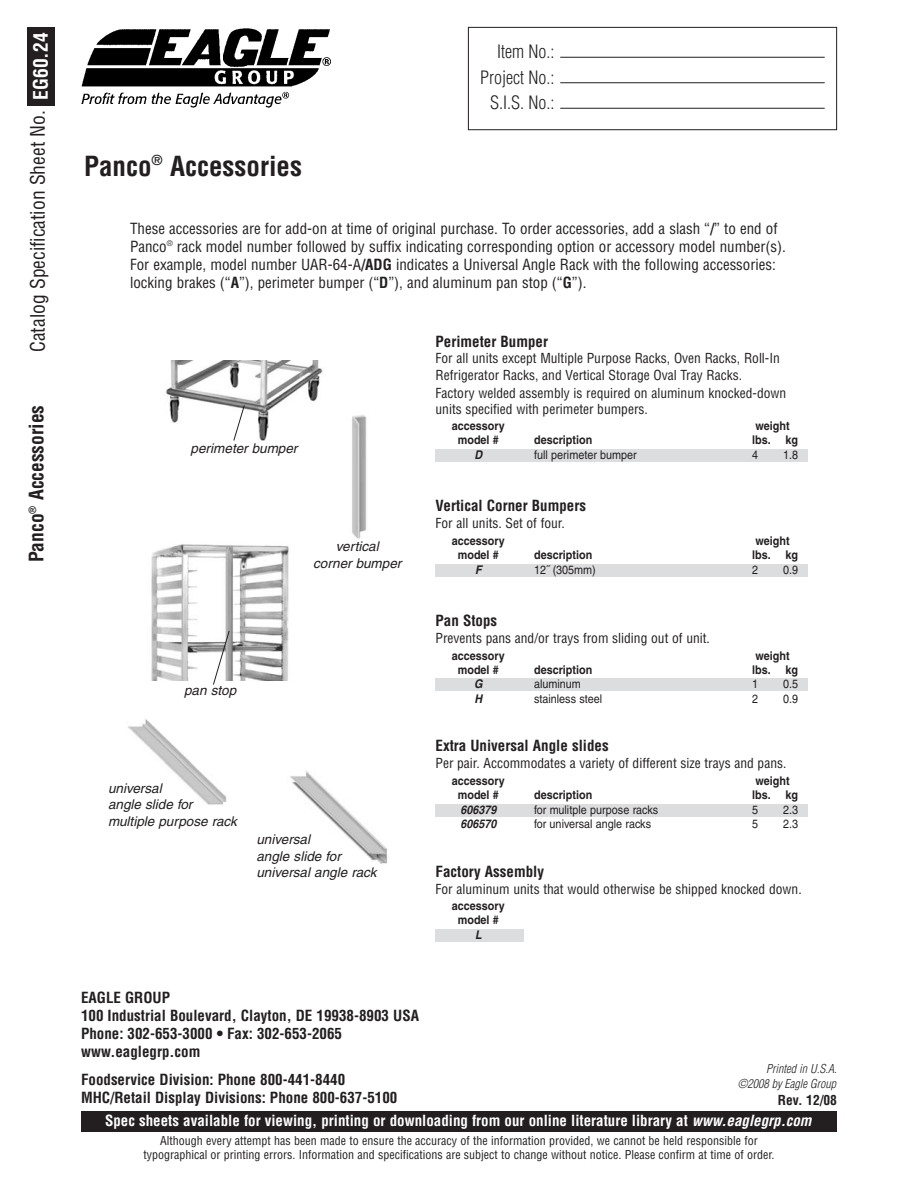
<style>
.page{position:relative;width:918px;height:1188px;background:#fff}
.page>*{position:absolute;margin:0;border:0;box-sizing:border-box;transform-origin:0 0}
.t1{font:700 condensed 27px "Helvetica";color:#231f20}
.t2{font:condensed 19.5px "Helvetica";color:#231f20}
.t3{font:700 condensed 19.5px "Helvetica";color:#231f20}
.t4{font:300 condensed 18px/25.5px "Helvetica";color:#231f20;text-align:right}
.t5{font:condensed 15px/18px "Helvetica";color:#231f20}
.t6{font:700 condensed 15px/18px "Helvetica";color:#231f20}
.t7{font:700 condensed 15px "Helvetica";color:#fff}
.t8{font:condensed 13.5px/16.2px "Helvetica";color:#231f20}
.t9{font:italic 13.5px/16.2px "Helvetica";color:#231f20}
.t10{font:700 condensed 13.5px "Helvetica";color:#231f20}
.t11{font:condensed 12px/13.5px "Helvetica";color:#231f20;text-align:center}
.t12{font:700 12px/14.4px "Helvetica";color:#231f20;text-align:center;scale:.9 1}
.t13{font:12px "Helvetica";color:#231f20;scale:.9 1}
.t14{font:italic 300 condensed 12px "Helvetica";color:#231f20}
.t15{font:italic 700 12px "Helvetica";color:#231f20;scale:.9 1}
.s1{font-weight:700;color:#fff}
.s2{font-weight:700}
.s3{font-style:italic}
</style>
<div class="page">
<div style="left:81px;top:1111px;width:756px;height:21px;background:#231f20"></div>
<img style="left:81px;top:28px;width:250px;height:79px">
<div style="left:27px;top:27px;width:28px;height:78px;background:#231f20"></div>
<div style="left:468px;top:27px;width:369px;height:103px;border:1px solid #231f20"></div>
<hr style="left:560px;top:82px;width:265px;height:1px;background:#231f20">
<hr style="left:560px;top:57px;width:265px;height:1px;background:#231f20">
<hr style="left:560px;top:108px;width:265px;height:1px;background:#231f20">
<div style="left:436px;top:449px;width:372px;height:13px;background:#dcdddf"></div>
<div style="left:436px;top:564px;width:372px;height:13px;background:#dcdddf"></div>
<div style="left:436px;top:678px;width:372px;height:13px;background:#dcdddf"></div>
<div style="left:436px;top:804px;width:372px;height:13px;background:#dcdddf"></div>
<div style="left:436px;top:929px;width:88px;height:13px;background:#dcdddf"></div>
<img style="left:352px;top:415px;width:15px;height:124px">
<img style="left:166px;top:360px;width:157px;height:81px">
<svg style="left:233px;top:404px;width:12px;height:37px"></svg>
<img style="left:290px;top:770px;width:97px;height:94px">
<img style="left:128px;top:719px;width:99px;height:86px">
<img style="left:151px;top:544px;width:138px;height:137px">
<svg style="left:212px;top:630px;width:18px;height:55px"></svg>
<h2 class="t2" style="left:27px;top:352px;width:321px;rotate:-90deg">Catalog Specification Sheet No. <span class="s1">EG60.24</span></h2>
<h2 class="t3" style="left:25px;top:562px;width:159px;rotate:-90deg">Panco<sup>®</sup> Accessories</h2>
<h1 class="t1" style="left:84px;top:150px;width:220px">Panco<sup>®</sup> Accessories</h1>
<h3 class="t4" style="left:480px;top:39px;width:76px">Item No.:<br>Project No.:<br>S.I.S. No.:</h3>
<p class="t5" style="left:130px;top:220px;width:657px">These accessories are for add-on at time of original purchase. To order accessories, add a slash “<span class="s2">/</span>” to end of Panco<sup>®</sup> rack model number followed by suffix indicating corresponding option or accessory model number(s).<br>For example, model number UAR-64-A<span class="s2">/ADG</span> indicates a Universal Angle Rack with the following accessories: locking brakes (“<span class="s2">A</span>”), perimeter bumper (“<span class="s2">D</span>”), and aluminum pan stop (“<span class="s2">G</span>”).</p>
<p class="t9" style="left:191px;top:442px;width:108px">perimeter bumper</p>
<p class="t9" style="left:313px;top:540px;width:90px;text-align:center">vertical<br>corner bumper</p>
<p class="t9" style="left:184px;top:684px;width:54px">pan stop</p>
<p class="t9" style="left:108px;top:782px;width:130px">universal<br>angle slide for multiple purpose rack</p>
<p class="t9" style="left:256px;top:833px;width:122px">universal<br>angle slide for universal angle rack</p>
<p class="t6" style="left:436px;top:332px;width:114px">Perimeter Bumper</p>
<p class="t8" style="left:436px;top:351px;width:346px">For all units except Multiple Purpose Racks, Oven Racks, Roll-In<br>Refrigerator Racks, and Vertical Storage Oval Tray Racks.</p>
<p class="t8" style="left:436px;top:385px;width:352px">Factory welded assembly is required on aluminum knocked-down units specified with perimeter bumpers.</p>
<p class="t12" style="left:452px;top:420px;width:60px">accessory</p>
<p class="t12" style="left:756px;top:420px;width:40px">weight</p>
<p class="t12" style="left:458px;top:434px;width:47px">model #</p>
<p class="t12" style="left:534px;top:434px;width:66px">description</p>
<p class="t12" style="left:752px;top:434px;width:53px">lbs. kg</p>
<p class="t15" style="left:474px;top:450px;width:10px">D</p>
<p class="t13" style="left:534px;top:450px;width:115px">full perimeter bumper</p>
<p class="t13" style="left:752px;top:450px;width:8px">4</p>
<p class="t13" style="left:783px;top:450px;width:18px">1.8</p>
<p class="t6" style="left:436px;top:497px;width:152px">Vertical Corner Bumpers</p>
<p class="t8" style="left:436px;top:516px;width:131px">For all units. Set of four.</p>
<p class="t12" style="left:452px;top:535px;width:60px">accessory</p>
<p class="t12" style="left:756px;top:535px;width:40px">weight</p>
<p class="t12" style="left:458px;top:549px;width:47px">model #</p>
<p class="t12" style="left:534px;top:549px;width:66px">description</p>
<p class="t12" style="left:752px;top:549px;width:53px">lbs. kg</p>
<p class="t15" style="left:475px;top:565px;width:9px">F</p>
<p class="t13" style="left:534px;top:565px;width:70px">12˝ (305mm)</p>
<p class="t13" style="left:752px;top:565px;width:8px">2</p>
<p class="t13" style="left:783px;top:565px;width:18px">0.9</p>
<p class="t6" style="left:436px;top:612px;width:63px">Pan Stops</p>
<p class="t8" style="left:436px;top:630px;width:276px">Prevents pans and/or trays from sliding out of unit.</p>
<p class="t12" style="left:452px;top:649px;width:60px">accessory</p>
<p class="t12" style="left:756px;top:649px;width:40px">weight</p>
<p class="t12" style="left:458px;top:664px;width:47px">model #</p>
<p class="t12" style="left:534px;top:664px;width:66px">description</p>
<p class="t12" style="left:752px;top:664px;width:53px">lbs. kg</p>
<p class="t15" style="left:474px;top:680px;width:11px">G</p>
<p class="t13" style="left:534px;top:680px;width:53px">aluminum</p>
<p class="t13" style="left:752px;top:680px;width:8px">1</p>
<p class="t13" style="left:783px;top:680px;width:18px">0.5</p>
<p class="t15" style="left:474px;top:694px;width:10px">H</p>
<p class="t13" style="left:534px;top:694px;width:77px">stainless steel</p>
<p class="t13" style="left:752px;top:694px;width:8px">2</p>
<p class="t13" style="left:783px;top:694px;width:18px">0.9</p>
<p class="t6" style="left:436px;top:737px;width:175px">Extra Universal Angle slides</p>
<p class="t8" style="left:436px;top:756px;width:352px">Per pair. Accommodates a variety of different size trays and pans.</p>
<p class="t12" style="left:452px;top:775px;width:60px">accessory</p>
<p class="t12" style="left:756px;top:775px;width:40px">weight</p>
<p class="t12" style="left:458px;top:789px;width:47px">model #</p>
<p class="t12" style="left:534px;top:789px;width:66px">description</p>
<p class="t12" style="left:752px;top:789px;width:53px">lbs. kg</p>
<p class="t15" style="left:460px;top:805px;width:42px">606379</p>
<p class="t13" style="left:534px;top:805px;width:139px">for mulitple purpose racks</p>
<p class="t13" style="left:752px;top:805px;width:8px">5</p>
<p class="t13" style="left:783px;top:805px;width:18px">2.3</p>
<p class="t15" style="left:460px;top:819px;width:42px">606570</p>
<p class="t13" style="left:534px;top:819px;width:131px">for universal angle racks</p>
<p class="t13" style="left:752px;top:819px;width:8px">5</p>
<p class="t13" style="left:783px;top:819px;width:18px">2.3</p>
<p class="t6" style="left:436px;top:863px;width:110px">Factory Assembly</p>
<p class="t8" style="left:436px;top:881px;width:368px">For aluminum units that would otherwise be shipped knocked down.</p>
<p class="t12" style="left:452px;top:900px;width:60px">accessory model #</p>
<p class="t15" style="left:475px;top:930px;width:9px">L</p>
<p class="t6" style="left:81px;top:989px;width:340px">EAGLE GROUP<br>100 Industrial Boulevard, Clayton, DE 19938-8903 USA<br>Phone: 302-653-3000 • Fax: 302-653-2065 www.eaglegrp.com</p>
<p class="t14" style="left:766px;top:1062px;width:72px">Printed in U.S.A.</p>
<p class="t6" style="left:81px;top:1071px;width:266px">Foodservice Division: Phone 800-441-8440</p>
<p class="t14" style="left:738px;top:1077px;width:100px">©2008 by Eagle Group</p>
<p class="t6" style="left:81px;top:1089px;width:318px">MHC/Retail Display Divisions: Phone 800-637-5100</p>
<p class="t10" style="left:778px;top:1092px;width:61px">Rev. 12/08</p>
<p class="t7" style="left:105px;top:1112px;width:708px">Spec sheets available for viewing, printing or downloading from our online literature library at <span class="s3">www.eaglegrp.com</span></p>
<p class="t11" style="left:143px;top:1134px;width:633px">Although every attempt has been made to ensure the accuracy of the information provided, we cannot be held responsible for typographical or printing errors. Information and specifications are subject to change without notice. Please confirm at time of order.</p>
</div>
